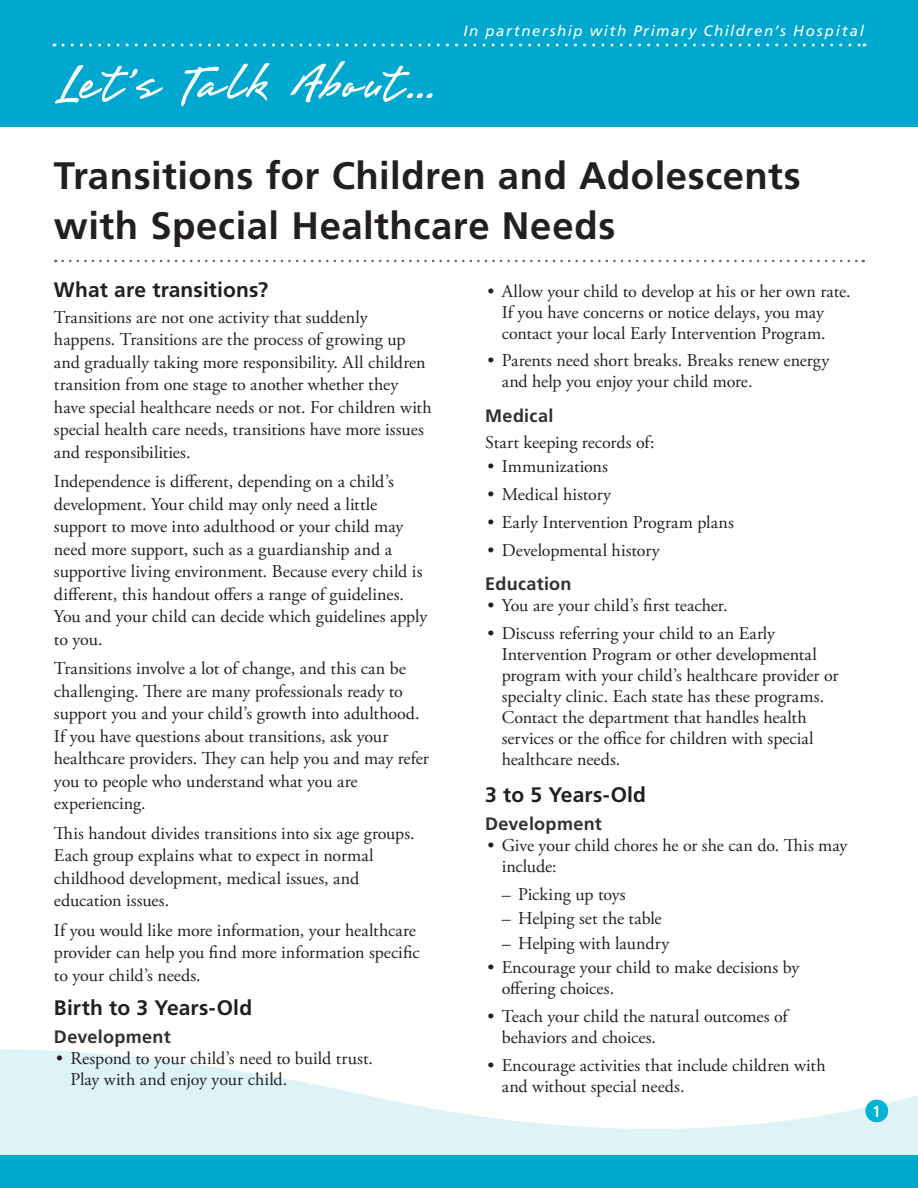
<style>
.page{position:relative;width:918px;height:1188px;background:#fff}
.page>*{position:absolute;margin:0;border:0;box-sizing:border-box;transform-origin:0 0}
.Fact_Sheet_Title{font:60px "Brisa";letter-spacing:.05em;color:#fff}
.Title__h1{font:700 38.25px/49.5px "Frutiger LT Std";letter-spacing:.015em;color:#231f20}
.Level_1__h2{font:700 21px "Frutiger LT Std";letter-spacing:.005em;color:#231f20}
.Main__p{font:18px/22.5px "Adobe Garamond Pro";color:#231f20}
.Level_2__h3{font:700 18px "Frutiger LT Std";letter-spacing:.02em;color:#312f30}
.Page_number{font:700 condensed 16.2px "Frutiger LT Std";color:#fff}
.Fact_Sheet_Title-2{font:italic 15px "Frutiger LT Std";letter-spacing:.105em;color:#fff}
</style>
<div class="page">
<svg style="left:0;top:1049px;width:918px;height:107px;fill:#def3f8"></svg>
<div style="left:0;top:1156px;width:918px;height:32px;background:#00a7cf"></div>
<div style="left:0;top:0;width:918px;height:127px;background:#00a7cf"></div>
<svg style="left:55px;top:65px;width:108px;height:39px"></svg>
<svg style="left:181px;top:63px;width:89px;height:43px"></svg>
<svg style="left:290px;top:61px;width:143px;height:42px"></svg>
<svg style="left:63px;top:44px;width:802px;height:2px"></svg>
<div style="left:866px;top:1100px;width:22px;height:22px;background:#00b4d6;border-radius:50%"></div>
<svg style="left:63px;top:260px;width:801px;height:2px"></svg>
<p class="Fact_Sheet_Title" style="left:54px;top:53px;width:382px">Let’s Talk About...</p>
<p class="Fact_Sheet_Title-2" style="left:463px;top:22px;width:402px">In partnership with Primary Children’s Hospital</p>
<p class="Title__h1" style="left:54px;top:152px;width:748px">Transitions for Children and Adolescents with Special Healthcare Needs</p>
<p class="Level_1__h2" style="left:54px;top:277px;width:216px">What are transitions?</p>
<p class="Main__p" style="left:54px;top:306px;width:379px">Transitions are not one activity that suddenly happens. Transitions are the process of growing up and gradually taking more responsibility. All children transition from one stage to another whether they have special healthcare needs or not. For children with special health care needs, transitions have more issues and responsibilities.</p>
<p class="Main__p" style="left:54px;top:471px;width:375px">Independence is different, depending on a child’s development. Your child may only need a little support to move into adulthood or your child may need more support, such as a guardianship and a supportive living environment. Because every child is different, this handout offers a range of guidelines.<br>You and your child can decide which guidelines apply to you.</p>
<p class="Main__p" style="left:54px;top:658px;width:376px">Transitions involve a lot of change, and this can be challenging. There are many professionals ready to support you and your child’s growth into adulthood.<br>If you have questions about transitions, ask your healthcare providers. They can help you and may refer you to people who understand what you are experiencing.</p>
<p class="Main__p" style="left:54px;top:822px;width:362px">This handout divides transitions into six age groups.<br>Each group explains what to expect in normal childhood development, medical issues, and education issues.</p>
<p class="Main__p" style="left:54px;top:919px;width:367px">If you would like more information, your healthcare provider can help you find more information specific to your child’s needs.</p>
<p class="Level_1__h2" style="left:54px;top:995px;width:200px">Birth to 3 Years-Old</p>
<p class="Level_2__h3" style="left:54px;top:1026px;width:118px">Development</p>
<p class="Main__p" style="left:70px;top:1048px;width:304px;line-height:21px;text-indent:-14px">• Respond to your child’s need to build trust.<br>Play with and enjoy your child.</p>
<p class="Main__p" style="left:502px;top:281px;width:350px;line-height:21px;text-indent:-14px">• Allow your child to develop at his or her own rate.<br>If you have concerns or notice delays, you may contact your local Early Intervention Program.</p>
<p class="Main__p" style="left:502px;top:351px;width:329px;line-height:21px;text-indent:-14px">• Parents need short breaks. Breaks renew energy and help you enjoy your child more.</p>
<p class="Level_2__h3" style="left:485px;top:405px;width:70px">Medical</p>
<p class="Main__p" style="left:485px;top:431px;width:171px">Start keeping records of:</p>
<p class="Main__p" style="left:487px;top:456px;width:122px">• Immunizations</p>
<p class="Main__p" style="left:487px;top:484px;width:125px">• Medical history</p>
<p class="Main__p" style="left:487px;top:512px;width:248px">• Early Intervention Program plans</p>
<p class="Main__p" style="left:487px;top:539px;width:174px">• Developmental history</p>
<p class="Level_2__h3" style="left:485px;top:573px;width:88px">Education</p>
<p class="Main__p" style="left:487px;top:595px;width:242px">• You are your child’s first teacher.</p>
<p class="Main__p" style="left:502px;top:623px;width:338px;line-height:21px;text-indent:-14px">• Discuss referring your child to an Early Intervention Program or other developmental program with your child’s healthcare provider or specialty clinic. Each state has these programs.<br>Contact the department that handles health services or the office for children with special healthcare needs.</p>
<p class="Level_1__h2" style="left:485px;top:783px;width:162px">3 to 5 Years-Old</p>
<p class="Level_2__h3" style="left:485px;top:813px;width:118px">Development</p>
<p class="Main__p" style="left:502px;top:836px;width:347px;line-height:21px;text-indent:-14px">• Give your child chores he or she can do. This may include:</p>
<p class="Main__p" style="left:502px;top:884px;width:125px">– Picking up toys</p>
<p class="Main__p" style="left:502px;top:908px;width:161px">– Helping set the table</p>
<p class="Main__p" style="left:502px;top:933px;width:169px">– Helping with laundry</p>
<p class="Main__p" style="left:502px;top:958px;width:299px;line-height:21px;text-indent:-14px">• Encourage your child to make decisions by offering choices.</p>
<p class="Main__p" style="left:502px;top:1007px;width:288px;line-height:21px;text-indent:-14px">• Teach your child the natural outcomes of behaviors and choices.</p>
<p class="Main__p" style="left:502px;top:1055px;width:325px;line-height:21px;text-indent:-14px">• Encourage activities that include children with and without special needs.</p>
<p class="Page_number" style="left:873px;top:1101px;width:10px">1</p>
</div>
